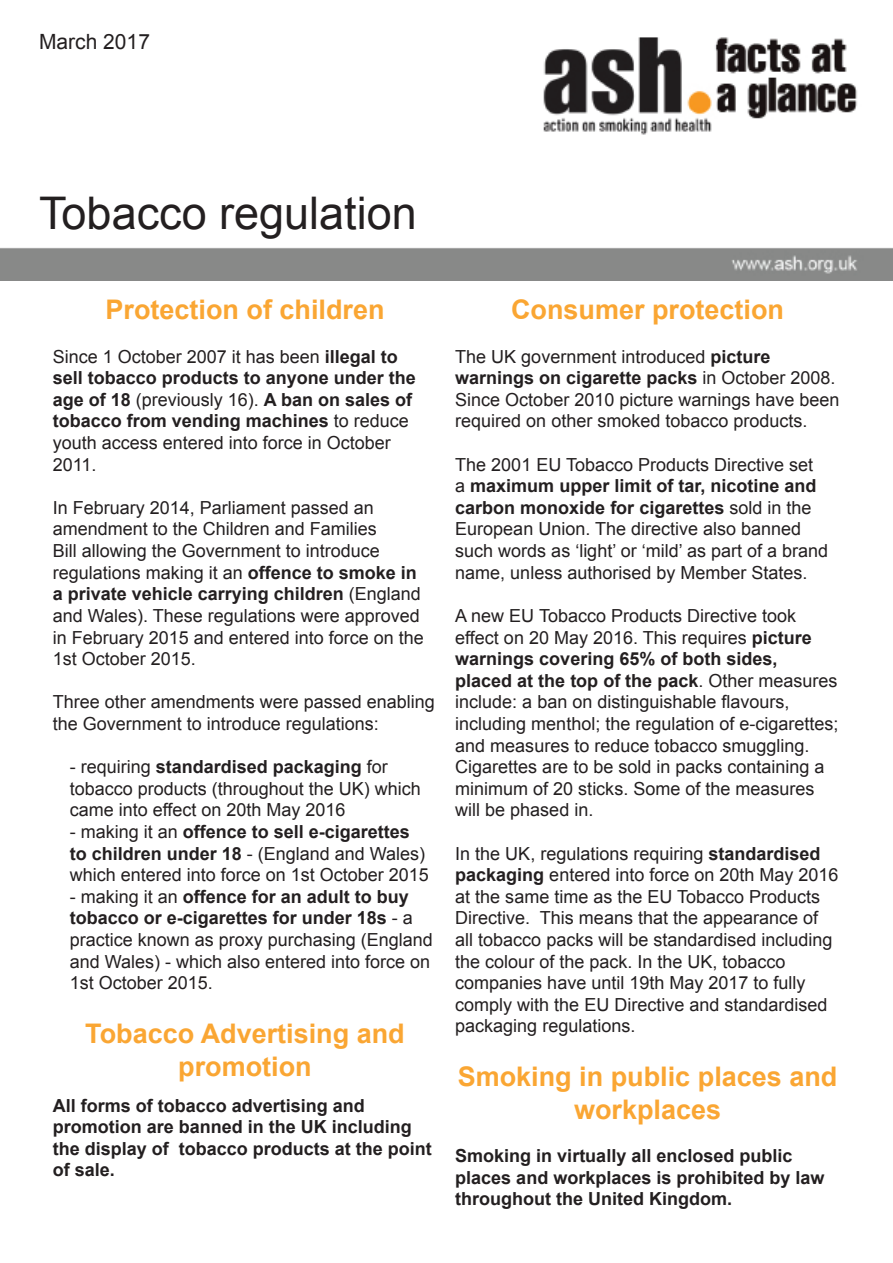
<style>
.page{position:relative;width:893px;height:1263px;background:#fff}
.page>*{position:absolute;margin:0;border:0;box-sizing:border-box;transform-origin:0 0}
.t1{font:45px "Arial";color:#231f20}
.t2{font:700 27px/32.4px "Arial";color:#faa633;text-align:center}
.t3{font:21px "Arial";color:#231f20}
.t4{font:18px/21.6px "Arial";color:#231f20}
.t5{font:700 18px/21.6px "Arial";color:#231f20}
.s1{font-weight:700}
</style>
<div class="page">
<img style="left:0;top:37px;width:892px;height:244px">
<p class="t3" style="left:39px;top:28px;width:112px">March 2017</p>
<h1 class="t1" style="left:39px;top:184px;width:379px">Tobacco regulation</h1>
<h2 class="t2" style="left:105px;top:295px;width:281px">Protection of children</h2>
<p class="t4" style="left:53px;top:346px;width:365px">Since 1 October 2007 it has been <span class="s1">illegal to sell tobacco products to anyone under the age of 18</span> (previously 16). <span class="s1">A ban on sales of tobacco from vending machines</span> to reduce youth access entered into force in October 2011.</p>
<p class="t4" style="left:53px;top:497px;width:373px">In February 2014, Parliament passed an amendment to the Children and Families<br>Bill allowing the Government to introduce regulations making it an <span class="s1">offence to smoke in a private vehicle carrying children</span> (England and Wales). These regulations were approved in February 2015 and entered into force on the 1st October 2015.</p>
<p class="t4" style="left:53px;top:691px;width:384px">Three other amendments were passed enabling the Government to introduce regulations:</p>
<p class="t4" style="left:70px;top:756px;width:353px">- requiring <span class="s1">standardised packaging</span> for tobacco products (throughout the UK) which came into effect on 20th May 2016</p>
<p class="t4" style="left:70px;top:821px;width:361px">- making it an <span class="s1">offence to sell e-cigarettes to children under 18</span> - (England and Wales) which entered into force on 1st October 2015</p>
<p class="t4" style="left:70px;top:886px;width:365px">- making it an <span class="s1">offence for an adult to buy tobacco or e-cigarettes for under 18s</span> - a practice known as proxy purchasing (England and Wales) - which also entered into force on 1st October 2015.</p>
<h2 class="t2" style="left:85px;top:1018px;width:321px">Tobacco Advertising and promotion</h2>
<p class="t5" style="left:53px;top:1095px;width:381px">All forms of tobacco advertising and promotion are banned in the UK including the display of tobacco products at the point of sale.</p>
<h2 class="t2" style="left:511px;top:295px;width:275px">Consumer protection</h2>
<p class="t4" style="left:455px;top:346px;width:386px">The UK government introduced <span class="s1">picture warnings on cigarette packs</span> in October 2008.<br>Since October 2010 picture warnings have been required on other smoked tobacco products.</p>
<p class="t4" style="left:455px;top:454px;width:374px">The 2001 EU Tobacco Products Directive set<br>a <span class="s1">maximum upper limit of tar, nicotine and carbon monoxide for cigarettes</span> sold in the European Union. The directive also banned such words as ‘light’ or ‘mild’ as part of a brand name, unless authorised by Member States.</p>
<p class="t4" style="left:455px;top:605px;width:385px">A new EU Tobacco Products Directive took effect on 20 May 2016. This requires <span class="s1">picture warnings covering 65% of both sides, placed at the top of the pack</span>. Other measures include: a ban on distinguishable flavours, including menthol; the regulation of e-cigarettes; and measures to reduce tobacco smuggling.<br>Cigarettes are to be sold in packs containing a minimum of 20 sticks. Some of the measures will be phased in.</p>
<p class="t4" style="left:455px;top:842px;width:385px">In the UK, regulations requiring <span class="s1">standardised packaging</span> entered into force on 20th May 2016 at the same time as the EU Tobacco Products Directive. This means that the appearance of all tobacco packs will be standardised including the colour of the pack. In the UK, tobacco companies have until 19th May 2017 to fully comply with the EU Directive and standardised packaging regulations.</p>
<h2 class="t2" style="left:458px;top:1061px;width:381px">Smoking in public places and workplaces</h2>
<p class="t5" style="left:455px;top:1145px;width:371px">Smoking in virtually all enclosed public places and workplaces is prohibited by law throughout the United Kingdom.</p>
</div>
